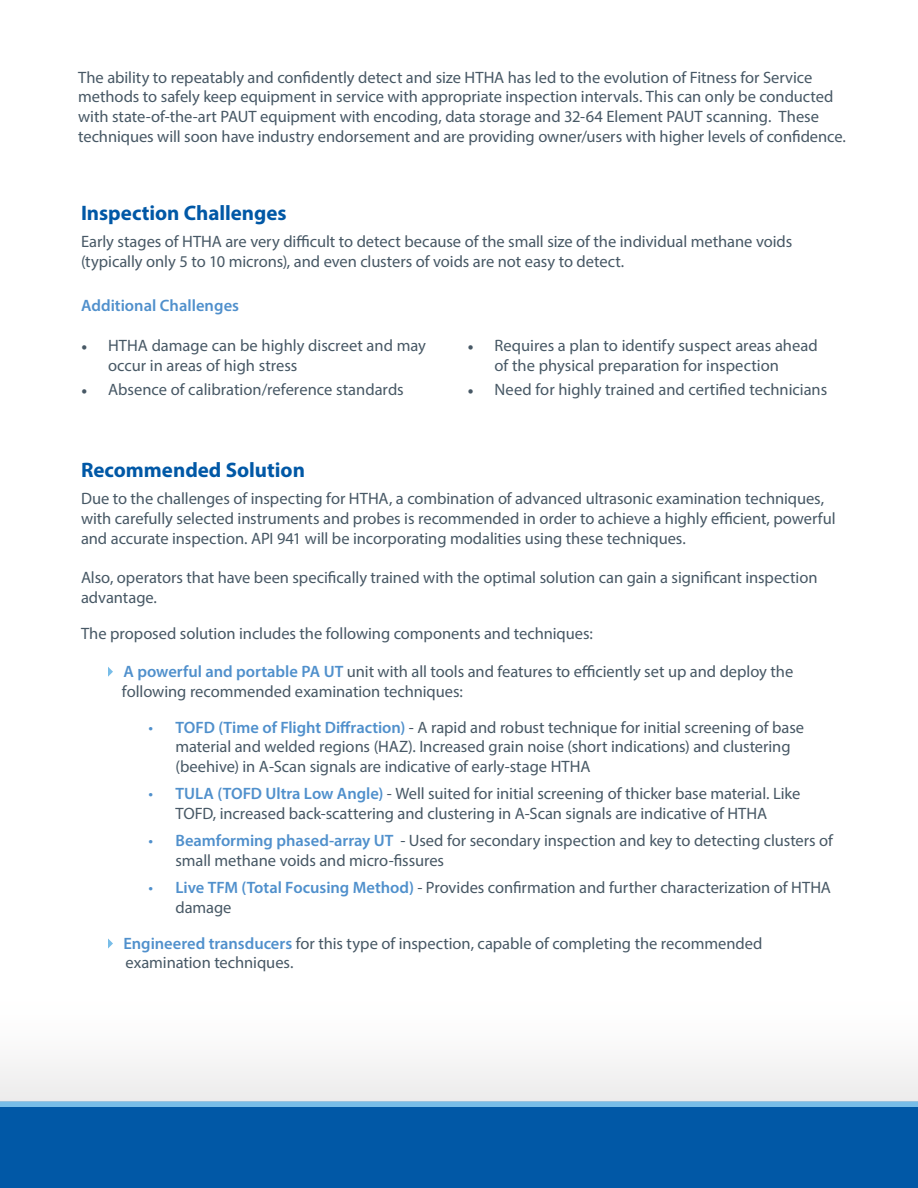
<style>
.page{position:relative;width:918px;height:1188px;background:#fff}
.page>*{position:absolute;margin:0;border:0;box-sizing:border-box;transform-origin:0 0}
.Body_Copy_2_Column{font:700 21px "Myriad Pro";color:#0158a6}
.Body_Copy_2_Column-2{font:16.5px/19.8px "Myriad Pro";letter-spacing:-.005em;color:#475865}
.t1{font:600 16.5px "Myriad Pro";color:#5090cc}
.s1{font-family:"Minion Pro"}
.s2{font-weight:600;color:#5090cc}
.s3{color:#5090cc}
</style>
<div class="page">
<div style="left:0;top:1101px;width:918px;height:6px;background:#78bde8"></div>
<div style="left:0;top:969px;width:918px;height:132px;background:linear-gradient(to right,#f9f9f9,#f9f9f9)"></div>
<div style="left:0;top:1107px;width:918px;height:81px;background:#0158a6"></div>
<svg style="left:108px;top:667px;width:5px;height:10px"></svg>
<svg style="left:108px;top:938px;width:5px;height:11px"></svg>
<p class="Body_Copy_2_Column-2" style="left:78px;top:67px;width:769px">The ability to repeatably and confidently detect and size HTHA has led to the evolution of Fitness for Service methods to safely keep equipment in service with appropriate inspection intervals. This can only be conducted with state-of-the-art PAUT equipment with encoding, data storage and 32-64 Element PAUT scanning. These techniques will soon have industry endorsement and are providing owner/users with higher levels of confidence.</p>
<p class="Body_Copy_2_Column" style="left:81px;top:199px;width:207px">Inspection Challenges</p>
<p class="Body_Copy_2_Column-2" style="left:81px;top:231px;width:713px">Early stages of HTHA are very difficult to detect because of the small size of the individual methane voids (typically only 5 to 10 microns), and even clusters of voids are not easy to detect.</p>
<p class="t1" style="left:81px;top:295px;width:160px">Additional Challenges</p>
<p class="Body_Copy_2_Column-2" style="left:108px;top:335px;width:319px;text-indent:-27px"><span class="s1">•</span> HTHA damage can be highly discreet and may occur in areas of high stress</p>
<p class="Body_Copy_2_Column-2" style="left:81px;top:379px;width:324px"><span class="s1">•</span> Absence of calibration/reference standards</p>
<p class="Body_Copy_2_Column-2" style="left:495px;top:336px;width:325px;text-indent:-27px"><span class="s1">•</span> Requires a plan to identify suspect areas ahead of the physical preparation for inspection</p>
<p class="Body_Copy_2_Column-2" style="left:468px;top:380px;width:361px"><span class="s1">•</span> Need for highly trained and certified technicians</p>
<p class="Body_Copy_2_Column" style="left:81px;top:456px;width:225px">Recommended Solution</p>
<p class="Body_Copy_2_Column-2" style="left:81px;top:488px;width:756px">Due to the challenges of inspecting for HTHA, a combination of advanced ultrasonic examination techniques, with carefully selected instruments and probes is recommended in order to achieve a highly efficient, powerful and accurate inspection. API 941 will be incorporating modalities using these techniques.</p>
<p class="Body_Copy_2_Column-2" style="left:81px;top:567px;width:738px">Also, operators that have been specifically trained with the optimal solution can gain a significant inspection advantage.</p>
<p class="Body_Copy_2_Column-2" style="left:81px;top:623px;width:513px">The proposed solution includes the following components and techniques:</p>
<p class="Body_Copy_2_Column-2" style="left:124px;top:661px;width:671px"><span class="s2">A powerful and portable PA UT</span> unit with all tools and features to efficiently set up and deploy the</p>
<p class="Body_Copy_2_Column-2" style="left:122px;top:681px;width:342px">following recommended examination techniques:</p>
<p class="Body_Copy_2_Column-2" style="left:176px;top:717px;width:630px;text-indent:-27px"><span class="s3">•</span> <span class="s2">TOFD (Time of Flight Diffraction)</span> - A rapid and robust technique for initial screening of base material and welded regions (HAZ). Increased grain noise (short indications) and clustering (beehive) in A-Scan signals are indicative of early-stage HTHA</p>
<p class="Body_Copy_2_Column-2" style="left:148px;top:783px;width:653px;text-align:center"><span class="s3">•</span> <span class="s2">TULA (TOFD Ultra Low Angle)</span> - Well suited for initial screening of thicker base material. Like<br>TOFD, increased back-scattering and clustering in A-Scan signals are indicative of HTHA</p>
<p class="Body_Copy_2_Column-2" style="left:176px;top:830px;width:659px;text-indent:-27px"><span class="s3">•</span> <span class="s2">Beamforming phased-array UT</span> - Used for secondary inspection and key to detecting clusters of small methane voids and micro-fissures</p>
<p class="Body_Copy_2_Column-2" style="left:176px;top:877px;width:657px;text-indent:-27px"><span class="s3">•</span> <span class="s2">Live TFM (Total Focusing Method)</span> - Provides confirmation and further characterization of HTHA damage</p>
<p class="Body_Copy_2_Column-2" style="left:123px;top:933px;width:641px"><span class="s2">Engineered transducers</span> for this type of inspection, capable of completing the recommended</p>
<p class="Body_Copy_2_Column-2" style="left:125px;top:953px;width:170px">examination techniques.</p>
</div>
